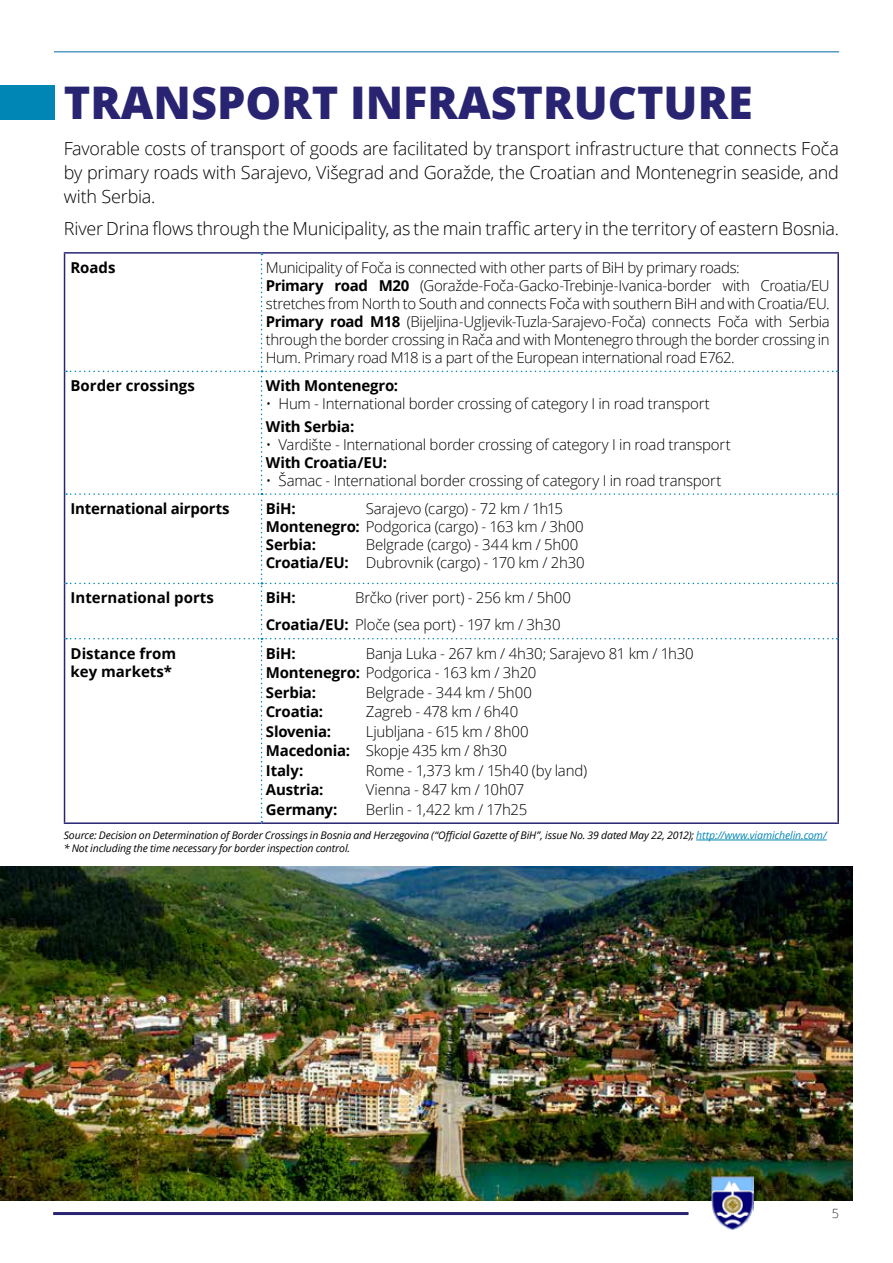
<style>
.page{position:relative;width:893px;height:1263px;background:#fff}
.page>*{position:absolute;margin:0;border:0;box-sizing:border-box;transform-origin:0 0}
.t1{font:800 45px "Open Sans";color:#282472}
.t2{font:300 18px/24px "Open Sans";letter-spacing:-.015em;color:#000;text-align:justify}
.t3{font:300 15px/18px "Open Sans";letter-spacing:-.02em;color:#000}
.t4{font:700 15px/18px "Open Sans";letter-spacing:-.01em;color:#000}
.t5{font:300 12.75px "Open Sans";color:#333334}
.t6{font:italic 10.5px/12.6px "Open Sans";letter-spacing:-.01em;color:#000}
.s1{font-weight:700}
.s2{color:#0086b4}
</style>
<div class="page">
<div style="left:0;top:85px;width:54px;height:34px;background:#0086b4"></div>
<hr style="left:64px;top:252px;width:197px;height:2px;background:#282472">
<hr style="left:64px;top:254px;width:1px;height:117px;background:#282472">
<hr style="left:261px;top:252px;width:578px;height:2px;background:#282472">
<hr style="left:837px;top:254px;width:2px;height:117px;background:#282472">
<hr style="left:64px;top:371px;width:1px;height:123px;background:#282472">
<hr style="left:837px;top:371px;width:2px;height:123px;background:#282472">
<hr style="left:64px;top:494px;width:1px;height:89px;background:#282472">
<hr style="left:837px;top:494px;width:2px;height:89px;background:#282472">
<hr style="left:64px;top:583px;width:1px;height:56px;background:#282472">
<hr style="left:837px;top:583px;width:2px;height:56px;background:#282472">
<hr style="left:64px;top:639px;width:1px;height:183px;background:#282472">
<hr style="left:837px;top:639px;width:2px;height:183px;background:#282472">
<hr style="left:64px;top:822px;width:197px;height:2px;background:#282472">
<hr style="left:261px;top:822px;width:578px;height:2px;background:#282472">
<svg style="left:66px;top:254px;width:772px;height:568px"></svg>
<hr style="left:696px;top:840px;width:131px;height:1px;background:#0086b4">
<img style="left:0;top:866px;width:852px;height:335px">
<hr style="left:54px;top:51px;width:785px;height:2px;background:#539cc4">
<hr style="left:53px;top:1212px;width:635px;height:3px;background:#282472">
<img style="left:712px;top:1176px;width:42px;height:54px">
<h1 class="t1" style="left:64px;top:69px;width:690px">TRANSPORT INFRASTRUCTURE</h1>
<p class="t2" style="left:64px;top:136px;width:777px">Favorable costs of transport of goods are facilitated by transport infrastructure that connects Foča by primary roads with Sarajevo, Višegrad and Goražde, the Croatian and Montenegrin seaside, and with Serbia.</p>
<p class="t2" style="left:64px;top:216px;width:777px">River Drina flows through the Municipality, as the main traffic artery in the territory of eastern Bosnia.</p>
<p class="t4" style="left:71px;top:258px;width:46px">Roads</p>
<p class="t3" style="left:266px;top:258px;width:565px">Municipality of Foča is connected with other parts of BiH by primary roads:<br><span class="s1">Primary road M20</span> (Goražde-Foča-Gacko-Trebinje-Ivanica-border with Croatia/EU stretches from North to South and connects Foča with southern BiH and with Croatia/EU.<br><span class="s1">Primary road M18</span> (Bijeljina-Ugljevik-Tuzla-Sarajevo-Foča) connects Foča with Serbia through the border crossing in Rača and with Montenegro through the border crossing in Hum. Primary road M18 is a part of the European international road E762.</p>
<p class="t4" style="left:71px;top:376px;width:126px">Border crossings</p>
<p class="t4" style="left:266px;top:376px;width:134px">With Montenegro:</p>
<p class="t3" style="left:266px;top:394px;width:446px">• Hum - International border crossing of category I in road transport</p>
<p class="t4" style="left:266px;top:417px;width:90px">With Serbia:</p>
<p class="t3" style="left:266px;top:435px;width:467px">• Vardište - International border crossing of category I in road transport</p>
<p class="t4" style="left:266px;top:453px;width:123px">With Croatia/EU:</p>
<p class="t3" style="left:266px;top:471px;width:457px">• Šamac - International border crossing of category I in road transport</p>
<p class="t4" style="left:71px;top:499px;width:161px">International airports</p>
<p class="t4" style="left:266px;top:499px;width:31px">BiH:</p>
<p class="t3" style="left:266px;top:499px;width:319px;text-indent:100px">Sarajevo (cargo) - 72 km / 1h15<br><span class="s1">Montenegro:</span> Podgorica (cargo) - 163 km / 3h00<br><span class="s1">Serbia:</span></p>
<p class="t3" style="left:266px;top:535px;width:320px;text-indent:100px">Belgrade (cargo) - 344 km / 5h00<br><span class="s1">Croatia/EU:</span> Dubrovnik (cargo) - 170 km / 2h30</p>
<p class="t3" style="left:266px;top:584px;width:307px;line-height:26.5px;text-indent:89px">Brčko (river port) - 256 km / 5h00<br><span class="s1">Croatia/EU:</span> Ploče (sea port) - 197 km / 3h30</p>
<p class="t4" style="left:71px;top:589px;width:145px">International ports</p>
<p class="t4" style="left:266px;top:589px;width:31px">BiH:</p>
<p class="t3" style="left:266px;top:643px;width:430px;line-height:19.5px;text-indent:100px">Banja Luka - 267 km / 4h30; Sarajevo 81 km / 1h30<br><span class="s1">Montenegro:</span> Podgorica - 163 km / 3h20<br><span class="s1">Serbia:</span></p>
<p class="t4" style="left:71px;top:644px;width:107px">Distance from key markets*</p>
<p class="t4" style="left:266px;top:644px;width:31px">BiH:</p>
<p class="t3" style="left:366px;top:683px;width:168px">Belgrade - 344 km / 5h00</p>
<p class="t4" style="left:266px;top:702px;width:59px">Croatia:</p>
<p class="t3" style="left:366px;top:702px;width:154px">Zagreb - 478 km / 6h40</p>
<p class="t4" style="left:266px;top:722px;width:67px">Slovenia:</p>
<p class="t3" style="left:266px;top:721px;width:264px;line-height:19.5px;text-indent:100px">Ljubljana - 615 km / 8h00<br><span class="s1">Macedonia:</span> Skopje 435 km / 8h30<br><span class="s1">Italy:</span></p>
<p class="t3" style="left:366px;top:761px;width:223px">Rome - 1,373 km / 15h40 (by land)</p>
<p class="t4" style="left:266px;top:780px;width:59px">Austria:</p>
<p class="t3" style="left:366px;top:780px;width:160px">Vienna - 847 km / 10h07</p>
<p class="t4" style="left:266px;top:800px;width:73px">Germany:</p>
<p class="t3" style="left:366px;top:800px;width:163px">Berlin - 1,422 km / 17h25</p>
<p class="t6" style="left:64px;top:829px;width:764px">Source: Decision on Determination of Border Crossings in Bosnia and Herzegovina (“Official Gazette of BiH”, issue No. 39 dated May 22, 2012); <span class="s2">http://www.viamichelin.com/ </span>* Not including the time necessary for border inspection control.</p>
<p class="t5" style="left:832px;top:1205px;width:9px">5</p>
</div>
